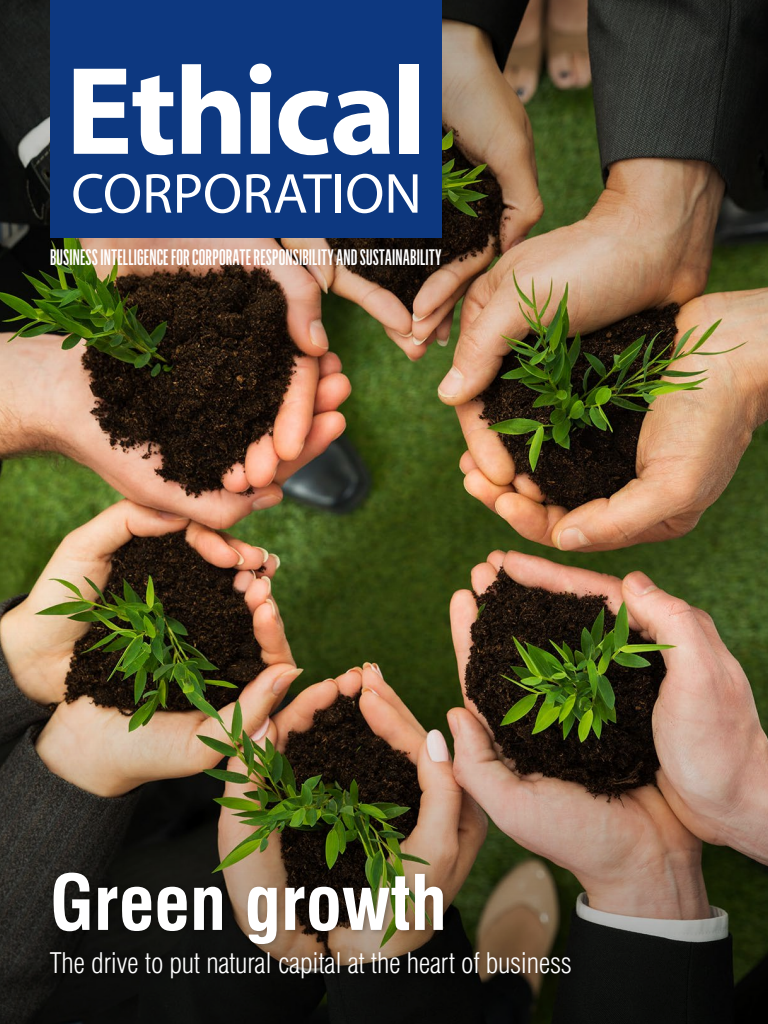
<style>
.page{position:relative;width:768px;height:1024px;background:#fff}
.page>*{position:absolute;margin:0;border:0;box-sizing:border-box;transform-origin:0 0}
.t1{font:700 condensed 74.5px "Swiss 721 BT";color:#fff}
.t2{font:300 condensed 27.9px "Swiss 721 BT";letter-spacing:-.01em;color:#fff}
.t3{font:500 22px "Flama Ultracondensed";letter-spacing:.005em;color:#fff}
</style>
<div class="page">
<img style="left:0;top:409px;width:768px;height:215px">
<img style="left:0;top:624px;width:768px;height:125px">
<img style="left:0;top:749px;width:768px;height:275px">
<img style="left:0;top:0;width:768px;height:409px">
<div style="left:50px;top:0;width:392px;height:238px;background:#0d3880"></div>
<svg style="left:74px;top:69px;width:99px;height:86px"></svg>
<svg style="left:182px;top:64px;width:58px;height:90px"></svg>
<svg style="left:250px;top:64px;width:21px;height:90px"></svg>
<svg style="left:279px;top:91px;width:111px;height:64px"></svg>
<div style="left:399px;top:64px;width:20px;height:90px;background:#fff"></div>
<svg style="left:73px;top:174px;width:67px;height:39px"></svg>
<svg style="left:146px;top:174px;width:25px;height:39px"></svg>
<svg style="left:177px;top:174px;width:63px;height:39px"></svg>
<svg style="left:246px;top:174px;width:86px;height:39px"></svg>
<div style="left:336px;top:174px;width:5px;height:39px;background:#fff"></div>
<svg style="left:347px;top:174px;width:35px;height:39px"></svg>
<svg style="left:389px;top:174px;width:29px;height:39px"></svg>
<div style="left:47px;top:869px;width:532px;height:116px;background:#000;opacity:.3"></div>
<p class="t3" style="left:50px;top:243px;width:393px">BUSINESS INTELLIGENCE FOR CORPORATE RESPONSIBILITY AND SUSTAINABILITY</p>
<h1 class="t1" style="left:50px;top:858px;width:399px">Green growth</h1>
<p class="t2" style="left:50px;top:946px;width:524px">The drive to put natural capital at the heart of business</p>
</div>
